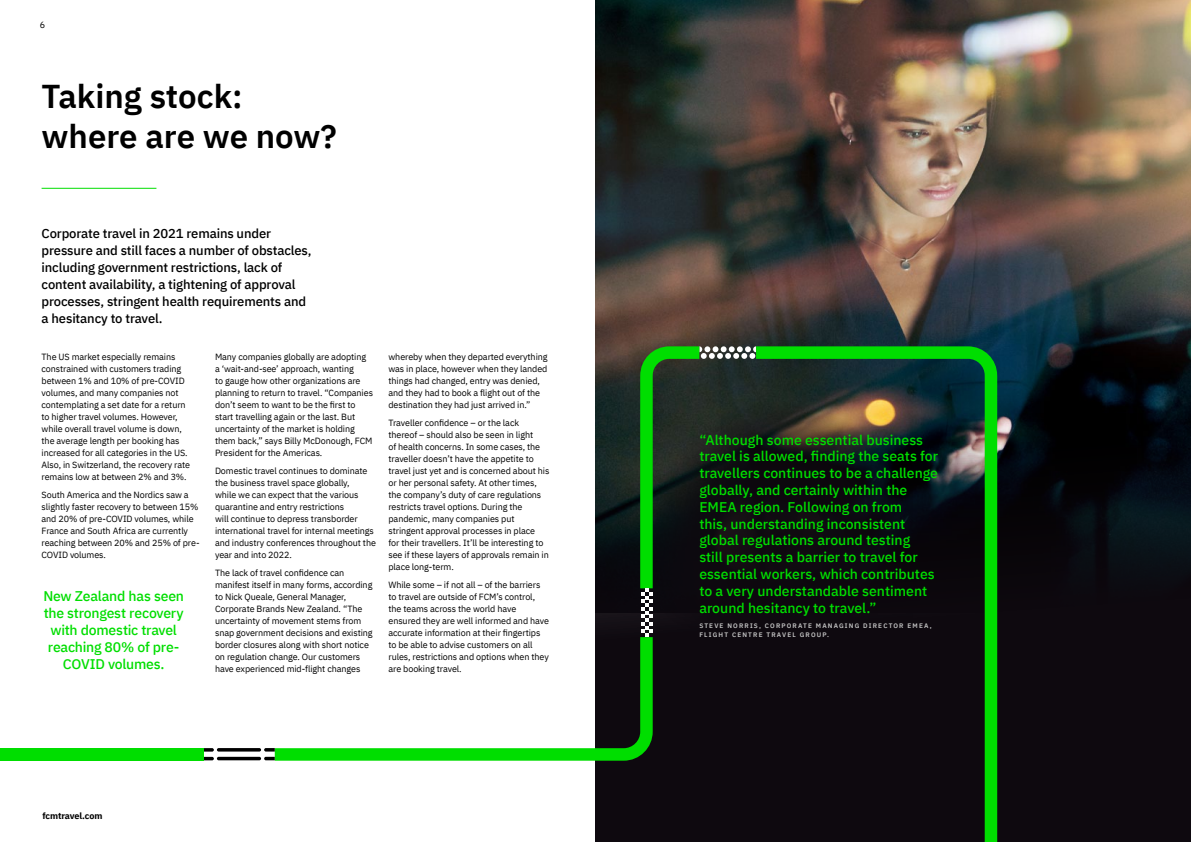
<style>
.page{position:relative;width:1191px;height:842px;background:#fff}
.page>*{position:absolute;margin:0;border:0;box-sizing:border-box;transform-origin:0 0}
.t1{font:600 33px/39.6px "IBM Plex Sans";color:#000}
.t2{font:500 14px/16.8px "IBM Plex Sans";color:#00de00;text-align:center}
.t3{font:500 13px/17px "IBM Plex Sans";letter-spacing:-.01em;color:#000}
.t4{font:9px/12px "IBM Plex Sans";letter-spacing:-.01em;color:#000}
.t5{font:700 9px "IBM Plex Sans";letter-spacing:-.01em;color:#000}
.t6{font:600 6.5px/9.5px "IBM Plex Sans";letter-spacing:.18em;color:#c6c6c6}
</style>
<div class="page">
<img style="left:595px;top:0;width:596px;height:277px">
<svg style="left:595px;top:277px;width:596px;height:565px;background:#18181c"></svg>
<div style="left:643px;top:400px;width:270px;height:294px;background:#0e090f"></div>
<hr style="left:42px;top:188px;width:114px;height:1px;background:#00de00">
<svg style="left:275px;top:637px;width:377px;height:124px"></svg>
<svg style="left:264px;top:748px;width:11px;height:12px"></svg>
<svg style="left:203px;top:748px;width:11px;height:12px"></svg>
<hr style="left:217px;top:757px;width:44px;height:3px;background:#000;border-radius:2px">
<hr style="left:217px;top:748px;width:44px;height:3px;background:#000;border-radius:2px">
<div style="left:0;top:748px;width:203px;height:12px;background:#00de00"></div>
<svg style="left:640px;top:346px;width:116px;height:291px"></svg>
<svg style="left:756px;top:346px;width:241px;height:496px;fill:#0e090f"></svg>
<p class="t4" style="left:40px;top:18px;width:7px">6</p>
<h1 class="t1" style="left:42px;top:74px;width:297px">Taking stock: where are we now?</h1>
<p class="t3" style="left:42px;top:224px;width:271px">Corporate travel in 2021 remains under pressure and still faces a number of obstacles, including government restrictions, lack of content availability, a tightening of approval processes, stringent health requirements and a hesitancy to travel.</p>
<p class="t4" style="left:42px;top:350px;width:150px">The US market especially remains constrained with customers trading between 1% and 10% of pre-COVID volumes, and many companies not contemplating a set date for a return to higher travel volumes. However, while overall travel volume is down, the average length per booking has increased for all categories in the US.<br>Also, in Switzerland, the recovery rate remains low at between 2% and 3%.</p>
<p class="t4" style="left:42px;top:488px;width:159px">South America and the Nordics saw a slightly faster recovery to between 15% and 20% of pre-COVID volumes, while France and South Africa are currently reaching between 20% and 25% of pre-COVID volumes.</p>
<h2 class="t2" style="left:43px;top:587px;width:142px">New Zealand has seen the strongest recovery with domestic travel reaching 80% of pre-<br>COVID volumes.</h2>
<p class="t4" style="left:215px;top:350px;width:159px">Many companies globally are adopting a ‘wait-and-see’ approach, wanting<br>to gauge how other organizations are planning to return to travel. “Companies don’t seem to want to be the first to start travelling again or the last. But uncertainty of the market is holding them back,” says Billy McDonough, FCM President for the Americas.</p>
<p class="t4" style="left:215px;top:464px;width:162px">Domestic travel continues to dominate the business travel space globally,<br>while we can expect that the various quarantine and entry restrictions<br>will continue to depress transborder international travel for internal meetings and industry conferences throughout the year and into 2022.</p>
<p class="t4" style="left:215px;top:566px;width:159px">The lack of travel confidence can manifest itself in many forms, according to Nick Queale, General Manager, Corporate Brands New Zealand. “The uncertainty of movement stems from snap government decisions and existing border closures along with short notice on regulation change. Our customers have experienced mid-flight changes</p>
<p class="t4" style="left:388px;top:350px;width:161px">whereby when they departed everything was in place, however when they landed things had changed, entry was denied, and they had to book a flight out of the destination they had just arrived in.”</p>
<p class="t4" style="left:388px;top:416px;width:162px">Traveller confidence – or the lack thereof – should also be seen in light<br>of health concerns. In some cases, the traveller doesn’t have the appetite to travel just yet and is concerned about his or her personal safety. At other times, the company’s duty of care regulations restricts travel options. During the pandemic, many companies put stringent approval processes in place<br>for their travellers. It’ll be interesting to see if these layers of approvals remain in place long-term.</p>
<p class="t4" style="left:388px;top:578px;width:162px">While some – if not all – of the barriers to travel are outside of FCM’s control, the teams across the world have ensured they are well informed and have accurate information at their fingertips to be able to advise customers on all rules, restrictions and options when they are booking travel.</p>
<p class="t5" style="left:43px;top:808px;width:61px">fcmtravel.com</p>
<p class="t2" style="left:699px;top:430px;width:240px;text-align:left">“Although some essential business travel is allowed, finding the seats for travellers continues to be a challenge globally, and certainly within the EMEA region. Following on from<br>this, understanding inconsistent global regulations around testing<br>still presents a barrier to travel for essential workers, which contributes to a very understandable sentiment around hesitancy to travel.”</p>
<p class="t6" style="left:699px;top:620px;width:234px">STEVE NORRIS, CORPORATE MANAGING DIRECTOR EMEA,<br>FLIGHT CENTRE TRAVEL GROUP.</p>
</div>
